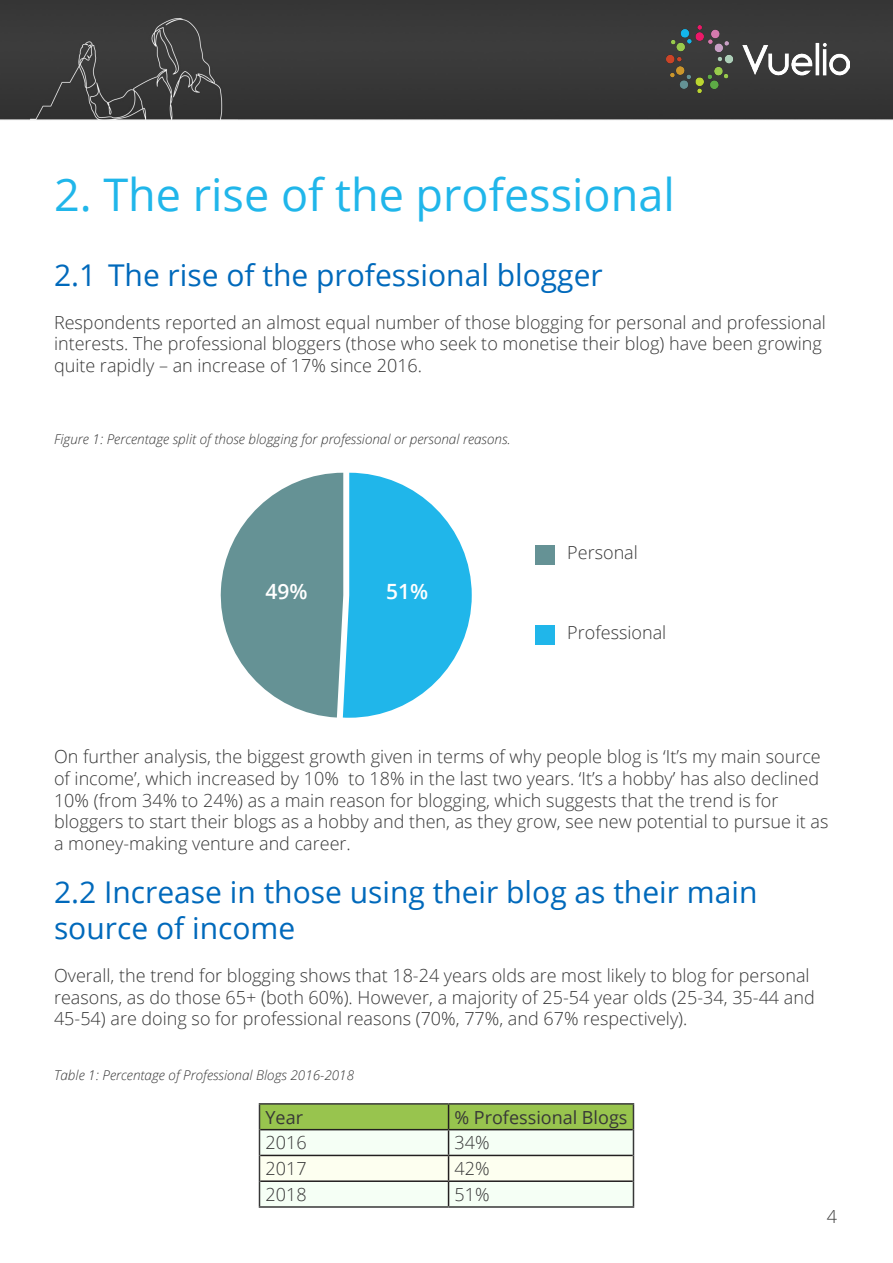
<style>
.page{position:relative;width:893px;height:1263px;background:#fff}
.page>*{position:absolute;margin:0;border:0;box-sizing:border-box;transform-origin:0 0}
.t1{font:45px "Open Sans";color:#20b6ea}
.Sub_head{font:30px/36px "Open Sans";color:#0069bb}
.Copy{font:600 21px "Open Sans";color:#fff}
.Copy-2{font:300 18px/21.6px "Open Sans";color:#373737}
.Copy-3{font:18px "Open Sans";color:#373737}
.chart_label{font:italic 300 13.5px "Open Sans";color:#373737}
.Copy-4{font:italic 300 13.5px "Open Sans";color:#373737}
</style>
<div class="page">
<div style="left:0;top:0;width:893px;height:120px;background:#383838"></div>
<img style="left:666px;top:26px;width:183px;height:67px">
<svg style="left:220px;top:473px;width:252px;height:245px"></svg>
<div style="left:535px;top:545px;width:20px;height:20px;background:#659295"></div>
<div style="left:535px;top:625px;width:20px;height:20px;background:#20b6ea"></div>
<hr style="left:259px;top:1103px;width:190px;height:1px;background:#373737">
<hr style="left:449px;top:1103px;width:185px;height:1px;background:#373737">
<svg style="left:259px;top:1104px;width:375px;height:102px"></svg>
<hr style="left:259px;top:1206px;width:190px;height:2px;background:#373737">
<hr style="left:449px;top:1206px;width:185px;height:2px;background:#373737">
<p class="t1" style="left:54px;top:164px;width:622px">2. The rise of the professional</p>
<p class="Sub_head" style="left:54px;top:256px;width:550px">2.1 The rise of the professional blogger</p>
<p class="Copy-2" style="left:54px;top:311px;width:773px">Respondents reported an almost equal number of those blogging for personal and professional interests. The professional bloggers (those who seek to monetise their blog) have been growing quite rapidly – an increase of 17% since 2016.</p>
<p class="chart_label" style="left:54px;top:430px;width:458px">Figure 1: Percentage split of those blogging for professional or personal reasons.</p>
<p class="Copy" style="left:266px;top:577px;width:44px">49%</p>
<p class="Copy" style="left:386px;top:577px;width:44px">51%</p>
<p class="Copy-2" style="left:567px;top:541px;width:72px">Personal</p>
<p class="Copy-2" style="left:567px;top:621px;width:100px">Professional</p>
<p class="Copy-2" style="left:54px;top:746px;width:776px">On further analysis, the biggest growth given in terms of why people blog is ‘It’s my main source of income’, which increased by 10% to 18% in the last two years. ‘It’s a hobby’ has also declined 10% (from 34% to 24%) as a main reason for blogging, which suggests that the trend is for bloggers to start their blogs as a hobby and then, as they grow, see new potential to pursue it as a money-making venture and career.</p>
<p class="Sub_head" style="left:54px;top:873px;width:705px">2.2 Increase in those using their blog as their main source of income</p>
<p class="Copy-2" style="left:54px;top:964px;width:762px">Overall, the trend for blogging shows that 18-24 years olds are most likely to blog for personal reasons, as do those 65+ (both 60%). However, a majority of 25-54 year olds (25-34, 35-44 and<br>45-54) are doing so for professional reasons (70%, 77%, and 67% respectively).</p>
<p class="Copy-4" style="left:54px;top:1066px;width:302px">Table 1: Percentage of Professional Blogs 2016-2018</p>
<p class="Copy-3" style="left:265px;top:1105px;width:39px">Year</p>
<p class="Copy-3" style="left:455px;top:1105px;width:174px">% Professional Blogs</p>
<p class="Copy-2" style="left:265px;top:1131px;width:43px">2016</p>
<p class="Copy-2" style="left:455px;top:1131px;width:37px">34%</p>
<p class="Copy-2" style="left:265px;top:1157px;width:43px">2017</p>
<p class="Copy-2" style="left:455px;top:1157px;width:37px">42%</p>
<p class="Copy-2" style="left:265px;top:1183px;width:43px">2018</p>
<p class="Copy-2" style="left:455px;top:1183px;width:37px">51%</p>
<p class="Copy-2" style="left:827px;top:1205px;width:12px">4</p>
</div>
